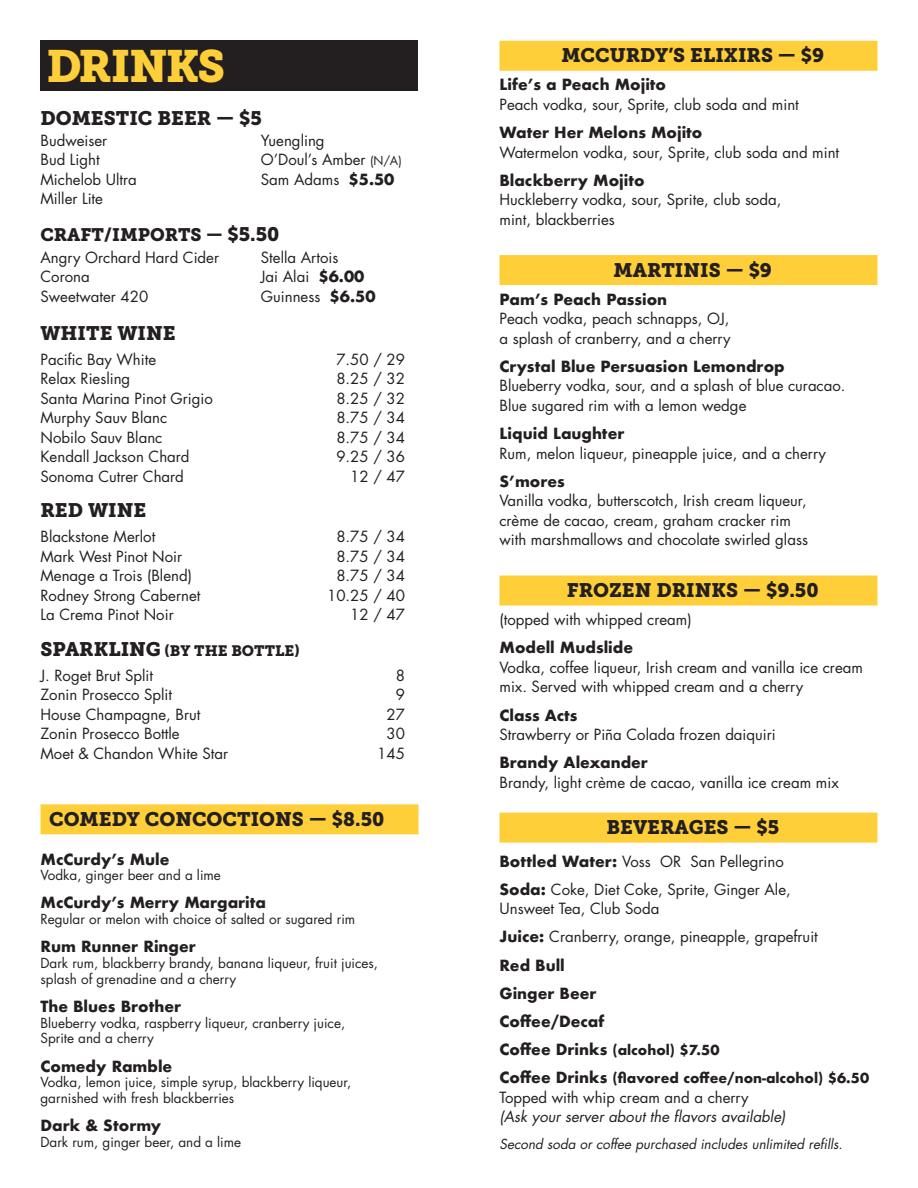
<style>
.page{position:relative;width:918px;height:1188px;background:#fff}
.page>*{position:absolute;margin:0;border:0;box-sizing:border-box;transform-origin:0 0}
.t1{font:45px "Museo Slab 900";letter-spacing:-.04em;color:#ffcf39}
.t2{font:19.5px "Museo Slab 900";color:#231f20}
.t3{font:18px "Museo Slab 900";color:#231f20}
.t4{font:15px/19.5px "Futura";color:#231f20}
.t5{font:700 15px "Futura";color:#231f20}
.t6{font:italic 15px "Futura";color:#231f20}
.t7{font:15px "Museo Slab 900";color:#231f20}
.t8{font:13.5px/15.8px "Futura";color:#231f20}
.t9{font:700 13.5px/28.2px "Futura";color:#231f20}
.t10{font:italic 13.5px "Futura";color:#231f20}
.s1{font-weight:700}
.s2{font-size:15px}
.s3{font-size:12px}
.s4{font-size:19.5px}
</style>
<div class="page">
<div style="left:41px;top:40px;width:377px;height:51px;background:#231f20"></div>
<div style="left:500px;top:41px;width:378px;height:30px;background:#ffcf39"></div>
<div style="left:500px;top:255px;width:378px;height:30px;background:#ffcf39"></div>
<div style="left:500px;top:576px;width:378px;height:30px;background:#ffcf39"></div>
<div style="left:500px;top:813px;width:378px;height:30px;background:#ffcf39"></div>
<div style="left:40px;top:804px;width:378px;height:30px;background:#ffcf39"></div>
<h1 class="t1" style="left:46px;top:40px;width:180px">DRINKS</h1>
<h2 class="t2" style="left:561px;top:44px;width:264px">MCCURDY’S ELIXIRS — $9</h2>
<p class="t5" style="left:500px;top:75px;width:168px">Life’s a Peach Mojito</p>
<p class="t4" style="left:500px;top:95px;width:301px">Peach vodka, sour, Sprite, club soda and mint</p>
<p class="t5" style="left:500px;top:123px;width:204px">Water Her Melons Mojito</p>
<p class="t4" style="left:500px;top:142px;width:341px">Watermelon vodka, sour, Sprite, club soda and mint</p>
<p class="t5" style="left:500px;top:170px;width:147px">Blackberry Mojito</p>
<p class="t4" style="left:500px;top:190px;width:283px">Huckleberry vodka, sour, Sprite, club soda, mint, blackberries</p>
<h2 class="t2" style="left:614px;top:259px;width:160px">MARTINIS — $9</h2>
<p class="t5" style="left:500px;top:289px;width:169px">Pam’s Peach Passion</p>
<p class="t4" style="left:500px;top:309px;width:233px">Peach vodka, peach schnapps, OJ, a splash of cranberry, and a cherry</p>
<p class="t5" style="left:500px;top:356px;width:287px">Crystal Blue Persuasion Lemondrop</p>
<p class="t4" style="left:500px;top:376px;width:348px">Blueberry vodka, sour, and a splash of blue curacao.<br>Blue sugared rim with a lemon wedge</p>
<p class="t5" style="left:500px;top:424px;width:126px">Liquid Laughter</p>
<p class="t4" style="left:500px;top:443px;width:328px">Rum, melon liqueur, pineapple juice, and a cherry</p>
<p class="t5" style="left:500px;top:471px;width:67px">S’mores</p>
<p class="t4" style="left:500px;top:491px;width:310px">Vanilla vodka, butterscotch, Irish cream liqueur, crème de cacao, cream, graham cracker rim with marshmallows and chocolate swirled glass</p>
<h2 class="t2" style="left:567px;top:579px;width:253px">FROZEN DRINKS — $9.50</h2>
<p class="t4" style="left:500px;top:610px;width:194px">(topped with whipped cream)</p>
<p class="t5" style="left:500px;top:638px;width:135px">Modell Mudslide</p>
<p class="t4" style="left:500px;top:657px;width:365px">Vodka, coffee liqueur, Irish cream and vanilla ice cream mix. Served with whipped cream and a cherry</p>
<p class="t5" style="left:500px;top:705px;width:80px">Class Acts</p>
<p class="t4" style="left:500px;top:725px;width:278px">Strawberry or Piña Colada frozen daiquiri</p>
<p class="t5" style="left:500px;top:753px;width:150px">Brandy Alexander</p>
<p class="t4" style="left:500px;top:772px;width:341px">Brandy, light crème de cacao, vanilla ice cream mix</p>
<h2 class="t2" style="left:606px;top:816px;width:174px">BEVERAGES — $5</h2>
<p class="t4" style="left:500px;top:847px;width:293px;line-height:28.2px"><span class="s1">Bottled Water:</span> Voss OR San Pellegrino<br><span class="s1">Soda:</span> Coke, Diet Coke, Sprite, Ginger Ale,</p>
<p class="t4" style="left:500px;top:894px;width:320px;line-height:28.2px">Unsweet Tea, Club Soda<br><span class="s1">Juice:</span> Cranberry, orange, pineapple, grapefruit<br><span class="s1">Red Bull<br>Ginger Beer<br>Coffee/Decaf</span></p>
<p class="t9" style="left:500px;top:1036px;width:371px"><span class="s2">Coffee Drinks</span> (alcohol) $7.50<br><span class="s2">Coffee Drinks</span> (flavored coffee/non-alcohol) $6.50</p>
<p class="t4" style="left:500px;top:1087px;width:251px">Topped with whip cream and a cherry</p>
<p class="t6" style="left:500px;top:1106px;width:287px">(Ask your server about the flavors available)</p>
<p class="t10" style="left:500px;top:1134px;width:344px">Second soda or coffee purchased includes unlimited refills.</p>
<h2 class="t2" style="left:40px;top:107px;width:223px">DOMESTIC BEER — $5</h2>
<p class="t4" style="left:40px;top:130px;width:98px">Budweiser<br>Bud Light<br>Michelob Ultra<br>Miller Lite</p>
<p class="t4" style="left:261px;top:130px;width:142px">Yuengling<br>O’Doul’s Amber <span class="s3">(N/A)<br></span>Sam Adams <span class="s1">$5.50</span></p>
<p class="t3" style="left:40px;top:224px;width:241px">CRAFT/IMPORTS — <span class="s4">$5.50</span></p>
<p class="t4" style="left:40px;top:247px;width:180px">Angry Orchard Hard Cider<br>Corona<br>Sweetwater 420</p>
<p class="t4" style="left:261px;top:247px;width:116px">Stella Artois<br>Jai Alai <span class="s1">$6.00<br></span>Guinness <span class="s1">$6.50</span></p>
<h2 class="t2" style="left:40px;top:322px;width:137px">WHITE WINE</h2>
<p class="t4" style="left:40px;top:349px;width:117px">Pacific Bay White</p>
<p class="t4" style="left:336px;top:349px;width:70px">7.50 / 29</p>
<p class="t4" style="left:40px;top:369px;width:91px">Relax Riesling</p>
<p class="t4" style="left:336px;top:369px;width:70px">8.25 / 32</p>
<p class="t4" style="left:40px;top:388px;width:174px">Santa Marina Pinot Grigio</p>
<p class="t4" style="left:336px;top:388px;width:70px">8.25 / 32</p>
<p class="t4" style="left:40px;top:408px;width:128px">Murphy Sauv Blanc</p>
<p class="t4" style="left:336px;top:408px;width:70px">8.75 / 34</p>
<p class="t4" style="left:40px;top:427px;width:123px">Nobilo Sauv Blanc</p>
<p class="t4" style="left:336px;top:427px;width:70px">8.75 / 34</p>
<p class="t4" style="left:40px;top:447px;width:151px">Kendall Jackson Chard</p>
<p class="t4" style="left:336px;top:447px;width:70px">9.25 / 36</p>
<p class="t4" style="left:40px;top:466px;width:145px">Sonoma Cutrer Chard</p>
<p class="t4" style="left:350px;top:466px;width:56px">12 / 47</p>
<h2 class="t2" style="left:40px;top:499px;width:107px">RED WINE</h2>
<p class="t4" style="left:40px;top:527px;width:116px">Blackstone Merlot</p>
<p class="t4" style="left:336px;top:527px;width:70px">8.75 / 34</p>
<p class="t4" style="left:40px;top:546px;width:143px">Mark West Pinot Noir</p>
<p class="t4" style="left:336px;top:546px;width:70px">8.75 / 34</p>
<p class="t4" style="left:40px;top:566px;width:153px">Menage a Trois (Blend)</p>
<p class="t4" style="left:336px;top:566px;width:70px">8.75 / 34</p>
<p class="t4" style="left:40px;top:585px;width:161px">Rodney Strong Cabernet</p>
<p class="t4" style="left:327px;top:585px;width:79px">10.25 / 40</p>
<p class="t4" style="left:40px;top:605px;width:135px">La Crema Pinot Noir</p>
<p class="t4" style="left:350px;top:605px;width:56px">12 / 47</p>
<p class="t7" style="left:40px;top:642px;width:261px"><span class="s4">SPARKLING</span> (BY THE BOTTLE)</p>
<p class="t4" style="left:41px;top:665px;width:114px">J. Roget Brut Split</p>
<p class="t4" style="left:396px;top:665px;width:11px">8</p>
<p class="t4" style="left:41px;top:685px;width:133px">Zonin Prosecco Split</p>
<p class="t4" style="left:396px;top:685px;width:11px">9</p>
<p class="t4" style="left:41px;top:704px;width:161px">House Champagne, Brut</p>
<p class="t4" style="left:387px;top:704px;width:20px">27</p>
<p class="t4" style="left:41px;top:724px;width:141px">Zonin Prosecco Bottle</p>
<p class="t4" style="left:387px;top:724px;width:20px">30</p>
<p class="t4" style="left:41px;top:743px;width:189px">Moet &amp; Chandon White Star</p>
<p class="t4" style="left:377px;top:743px;width:29px">145</p>
<h2 class="t2" style="left:49px;top:808px;width:337px">COMEDY CONCOCTIONS — $8.50</h2>
<p class="t5" style="left:40px;top:849px;width:131px">McCurdy’s Mule</p>
<p class="t8" style="left:40px;top:867px;width:182px">Vodka, ginger beer and a lime</p>
<p class="t5" style="left:40px;top:893px;width:227px">McCurdy’s Merry Margarita</p>
<p class="t8" style="left:40px;top:911px;width:316px">Regular or melon with choice of salted or sugared rim</p>
<p class="t5" style="left:40px;top:937px;width:157px">Rum Runner Ringer</p>
<p class="t8" style="left:40px;top:955px;width:339px">Dark rum, blackberry brandy, banana liqueur, fruit juices, splash of grenadine and a cherry</p>
<p class="t5" style="left:40px;top:996px;width:142px">The Blues Brother</p>
<p class="t8" style="left:40px;top:1015px;width:306px">Blueberry vodka, raspberry liqueur, cranberry juice,<br>Sprite and a cherry</p>
<p class="t5" style="left:40px;top:1056px;width:133px">Comedy Ramble</p>
<p class="t8" style="left:40px;top:1074px;width:312px">Vodka, lemon juice, simple syrup, blackberry liqueur, garnished with fresh blackberries</p>
<p class="t5" style="left:40px;top:1116px;width:122px">Dark &amp; Stormy</p>
<p class="t8" style="left:40px;top:1134px;width:202px">Dark rum, ginger beer, and a lime</p>
</div>
